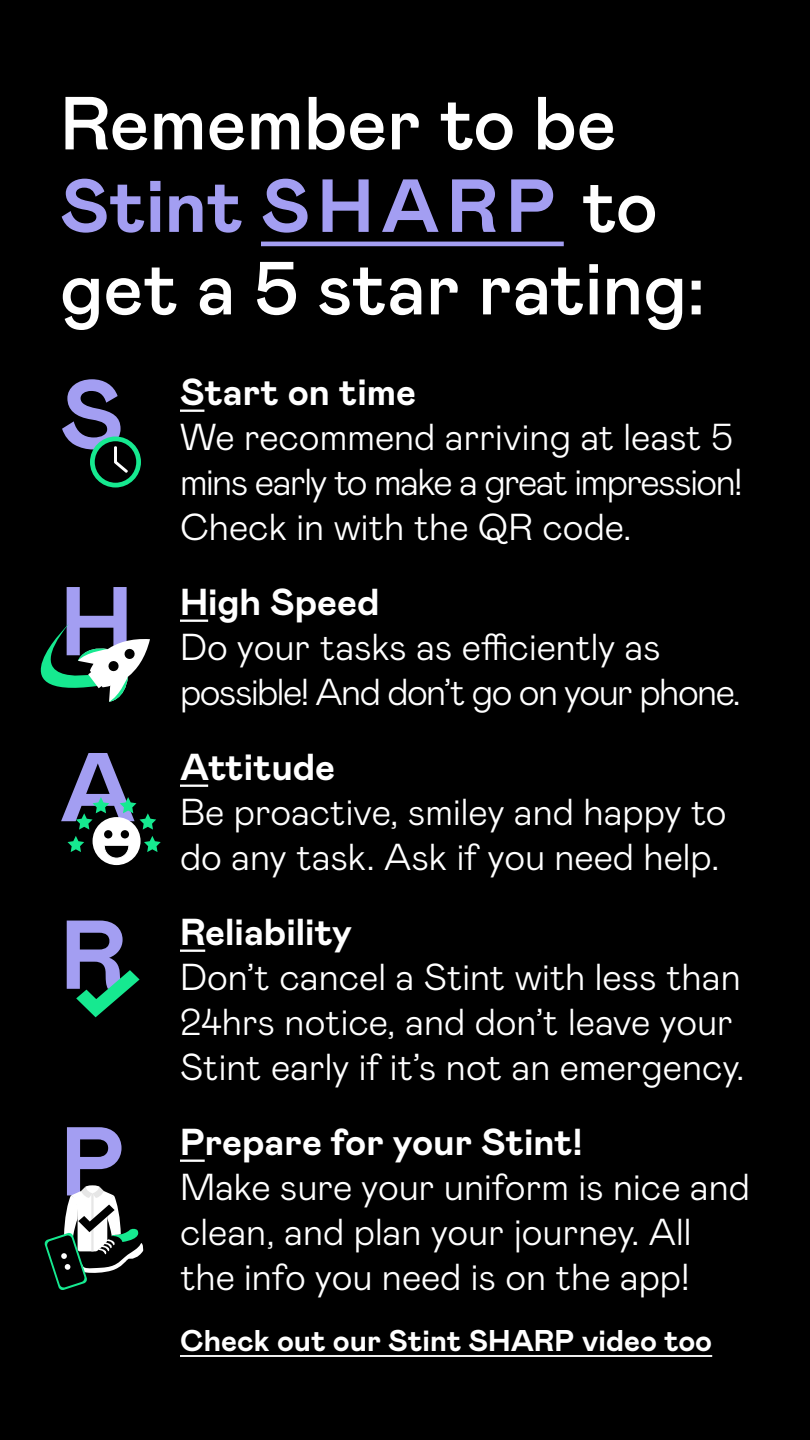
<style>
.page{position:relative;width:810px;height:1440px;background:#000}
.page>*{position:absolute;margin:0;border:0;box-sizing:border-box;transform-origin:0 0}
.t1{font:700 97.5px "Mabry Pro";color:#a39ef2}
.t2{font:500 75px/82.5px "Mabry Pro";color:#fff}
.t3{font:300 37.5px/45px "Mabry Pro";color:#fff}
.t4{font:700 37.5px "Mabry Pro";color:#fff}
.t5{font:300 37.5px/45px "Mabry Pro";letter-spacing:-.04em;color:#fff}
.t6{font:700 30px "Mabry Pro";color:#fff}
.s1{font-weight:700;color:#a39ef2}
</style>
<div class="page">
<hr style="left:180px;top:410px;width:24px;height:2px;background:#fff">
<hr style="left:180px;top:620px;width:28px;height:2px;background:#fff">
<hr style="left:180px;top:785px;width:28px;height:2px;background:#fff">
<hr style="left:180px;top:950px;width:25px;height:2px;background:#fff">
<hr style="left:180px;top:1160px;width:25px;height:2px;background:#fff">
<hr style="left:180px;top:1355px;width:532px;height:2px;background:#fff">
<hr style="left:261px;top:242px;width:303px;height:4px;background:#a39ef2">
<svg style="left:90px;top:436px;width:51px;height:52px"></svg>
<div style="left:95px;top:441px;width:41px;height:42px;background:#000;border-radius:50%"></div>
<svg style="left:114px;top:446px;width:14px;height:27px"></svg>
<svg style="left:76px;top:970px;width:64px;height:47px"></svg>
<div style="left:93px;top:817px;width:48px;height:48px;background:#fff;border-radius:50%"></div>
<div style="left:104px;top:830px;width:8px;height:8px;background:#000;border-radius:50%"></div>
<div style="left:121px;top:830px;width:8px;height:8px;background:#000;border-radius:50%"></div>
<svg style="left:104px;top:845px;width:25px;height:14px"></svg>
<svg style="left:44px;top:1185px;width:100px;height:105px"></svg>
<svg style="left:40px;top:624px;width:110px;height:78px"></svg>
<svg style="left:76px;top:797px;width:33px;height:33px"></svg>
<svg style="left:144px;top:836px;width:17px;height:16px"></svg>
<svg style="left:68px;top:836px;width:16px;height:16px"></svg>
<svg style="left:120px;top:797px;width:36px;height:33px"></svg>
<p class="t2" style="left:60px;top:79px;width:647px">Remember to be<br><span class="s1">Stint SHARP</span> to get a 5 star rating:</p>
<p class="t1" style="left:60px;top:345px;width:65px">S</p>
<p class="t4" style="left:180px;top:365px;width:238px">Start on time</p>
<p class="t3" style="left:180px;top:412px;width:564px">We recommend arriving at least 5 mins early to make a great impression!<br>Check in with the QR code.</p>
<p class="t1" style="left:60px;top:552px;width:75px">H</p>
<p class="t4" style="left:180px;top:575px;width:201px">High Speed</p>
<p class="t5" style="left:180px;top:622px;width:563px">Do your tasks as efficiently as possible! And don’t go on your phone.</p>
<p class="t1" style="left:60px;top:718px;width:77px">A</p>
<p class="t4" style="left:180px;top:740px;width:157px">Attitude</p>
<p class="t3" style="left:180px;top:787px;width:548px">Be proactive, smiley and happy to do any task. Ask if you need help.</p>
<p class="t1" style="left:60px;top:885px;width:69px">R</p>
<p class="t4" style="left:180px;top:905px;width:174px">Reliability</p>
<p class="t3" style="left:180px;top:952px;width:566px">Don’t cancel a Stint with less than<br>24hrs notice, and don’t leave your<br>Stint early if it’s not an emergency.</p>
<p class="t1" style="left:60px;top:1092px;width:67px">P</p>
<p class="t4" style="left:180px;top:1115px;width:404px">Prepare for your Stint!</p>
<p class="t3" style="left:180px;top:1162px;width:572px">Make sure your uniform is nice and clean, and plan your journey. All the info you need is on the app!</p>
<p class="t6" style="left:180px;top:1319px;width:534px">Check out our Stint SHARP video too</p>
</div>
